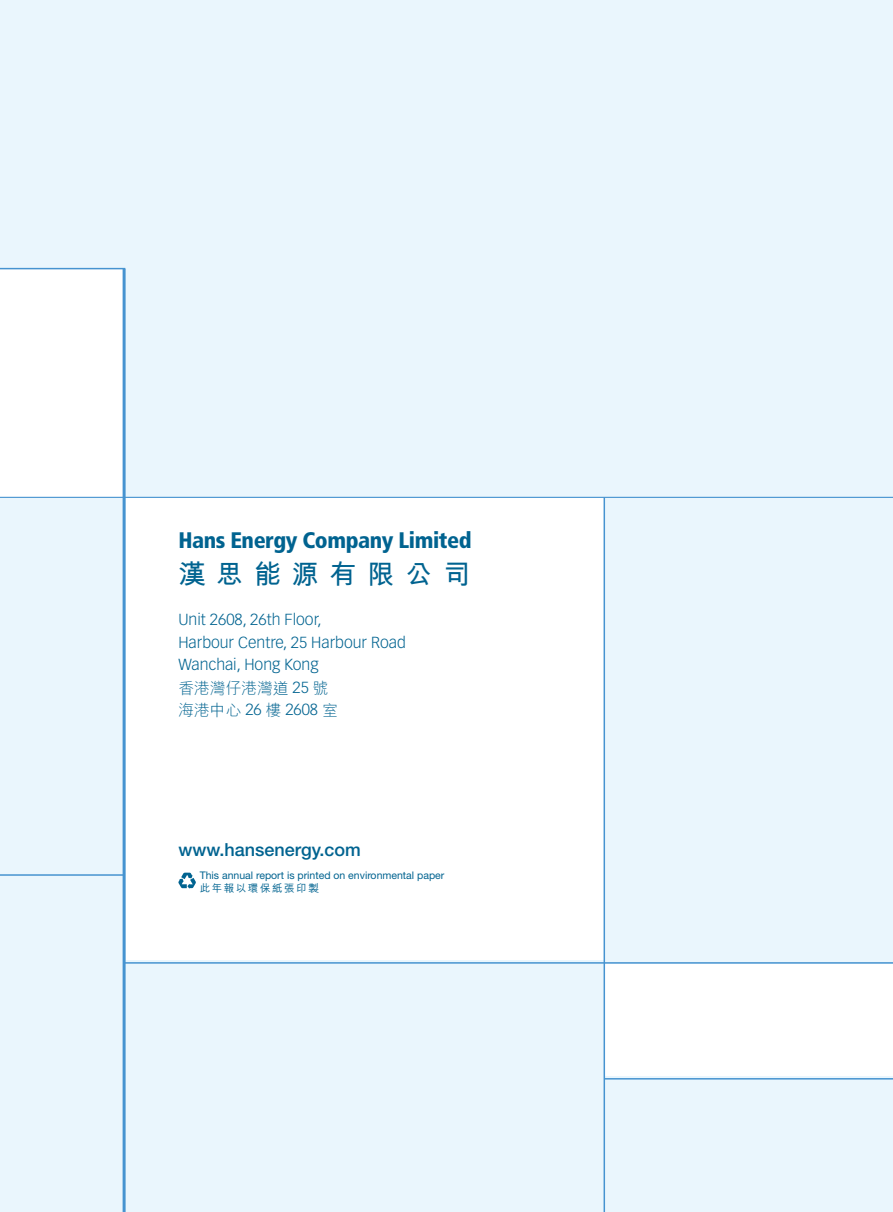
<style>
.page{position:relative;width:893px;height:1212px;background:#eaf6fd}
.page>*{position:absolute;margin:0;border:0;box-sizing:border-box;transform-origin:0 0}
.t1{font:27px "M Hei HK Bold E Ten B5 H";letter-spacing:.4em;color:#006390}
.t2{font:900 condensed 22.5px "Frutiger LT Std";letter-spacing:-.02em;color:#006390}
.t3{font:500 18px "Helvetica Neue LT Std";color:#006390}
.t4{font:300 15.75px/22.5px "Vectora LT Std";color:#006390}
.t5{font:15.75px/22.5px "M Hei HK Light E Ten B5 H";color:#006390}
.t6{font:10.5px "Helvetica Neue LT Std";color:#006390}
.t7{font:10.5px "M Hei HK Medium E Ten B5 H";letter-spacing:.15em;color:#006390}
.s1{font-family:"Vectora LT Std";font-weight:300}
</style>
<div class="page">
<hr style="left:0;top:874px;width:125px;height:2px;background:#4693d0">
<div style="left:605px;top:965px;width:288px;height:111px;background:#fff"></div>
<div style="left:126px;top:498px;width:478px;height:461px;background:#fff"></div>
<div style="left:0;top:268px;width:123px;height:229px;background:#fff"></div>
<hr style="left:604px;top:497px;width:1px;height:715px;background:#4693d0">
<hr style="left:604px;top:1078px;width:289px;height:1px;background:#4693d0">
<hr style="left:0;top:268px;width:125px;height:1px;background:#4693d0">
<hr style="left:123px;top:269px;width:3px;height:943px;background:#4693d0">
<hr style="left:124px;top:962px;width:769px;height:2px;background:#4693d0">
<hr style="left:0;top:497px;width:893px;height:1px;background:#4693d0">
<svg style="left:178px;top:872px;width:18px;height:17px"></svg>
<h2 class="t2" style="left:178px;top:529px;width:295px">Hans Energy Company Limited</h2>
<h1 class="t1" style="left:178px;top:563px;width:293px">漢思能源有限公司</h1>
<p class="t4" style="left:178px;top:609px;width:229px">Unit 2608, 26th Floor,<br>Harbour Centre, 25 Harbour Road<br>Wanchai, Hong Kong</p>
<p class="t5" style="left:178px;top:678px;width:161px">香港灣仔港灣道 <span class="s1">25</span> 號海港中心 <span class="s1">26</span> 樓 <span class="s1">2608</span> 室</p>
<p class="t3" style="left:178px;top:843px;width:184px">www.hansenergy.com</p>
<p class="t6" style="left:200px;top:872px;width:246px">This annual report is printed on environmental paper</p>
<p class="t7" style="left:200px;top:884px;width:121px">此年報以環保紙張印製</p>
</div>
